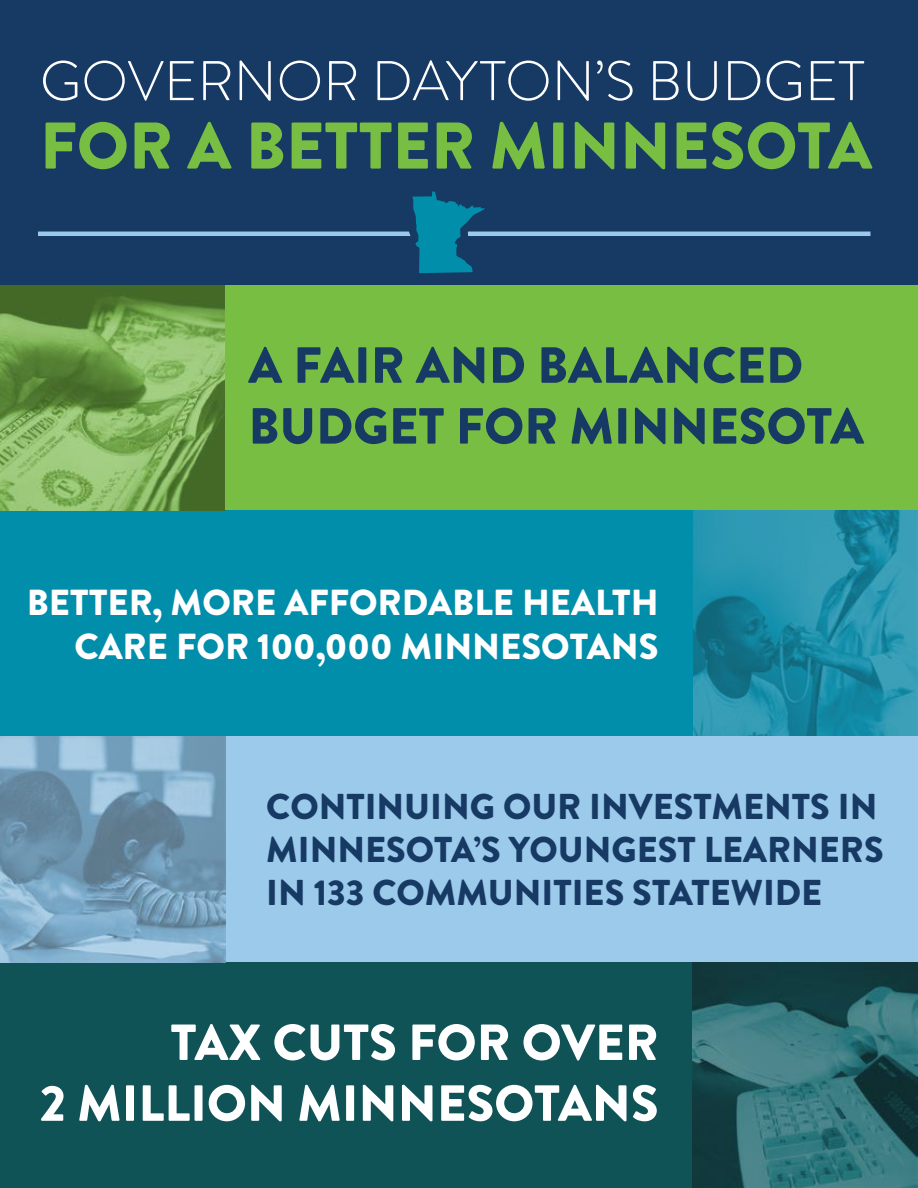
<style>
.page{position:relative;width:918px;height:1188px;background:#fff}
.page>*{position:absolute;margin:0;border:0;box-sizing:border-box;transform-origin:0 0}
.t1{font:900 65.85px "Brandon Grotesque";color:#78be43}
.t2{font:300 55.8px "Brandon Grotesque";color:#fff}
.t3{font:900 50.7px/60.9px "Brandon Grotesque";color:#173a64}
.t4{font:900 50.7px/60.8px "Brandon Grotesque";color:#fff;text-align:right}
.t5{font:900 36.15px/43.3px "Brandon Grotesque";color:#fff;text-align:right}
.t6{font:900 36px/43px "Brandon Grotesque";color:#173a64}
</style>
<div class="page">
<img style="left:692px;top:510px;width:226px;height:226px">
<div style="left:0;top:510px;width:692px;height:226px;background:#008eaa"></div>
<img style="left:0;top:285px;width:226px;height:225px">
<div style="left:226px;top:285px;width:692px;height:225px;background:#78be43"></div>
<div style="left:0;top:962px;width:692px;height:226px;background:#0f5357"></div>
<div style="left:226px;top:736px;width:692px;height:226px;background:#9ccaea"></div>
<div style="left:0;top:0;width:918px;height:285px;background:#173a64"></div>
<img style="left:0;top:736px;width:226px;height:226px">
<img style="left:692px;top:962px;width:226px;height:226px">
<hr style="left:38px;top:232px;width:832px;height:4px;background:#9ccaea">
<svg style="left:404px;top:191px;width:89px;height:83px"></svg>
<h2 class="t2" style="left:40px;top:43px;width:826px">GOVERNOR DAYTON’S BUDGET</h2>
<h1 class="t1" style="left:40px;top:99px;width:834px">FOR A BETTER MINNESOTA</h1>
<h3 class="t3" style="left:248px;top:336px;width:617px">A FAIR AND BALANCED<br>BUDGET FOR MINNESOTA</h3>
<p class="t5" style="left:27px;top:582px;width:633px">BETTER, MORE AFFORDABLE HEALTH<br>CARE FOR 100,000 MINNESOTANS</p>
<p class="t6" style="left:266px;top:786px;width:619px">CONTINUING OUR INVESTMENTS IN<br>MINNESOTA’S YOUNGEST LEARNERS<br>IN 133 COMMUNITIES STATEWIDE</p>
<h3 class="t4" style="left:40px;top:1013px;width:620px">TAX CUTS FOR OVER<br>2 MILLION MINNESOTANS</h3>
</div>
